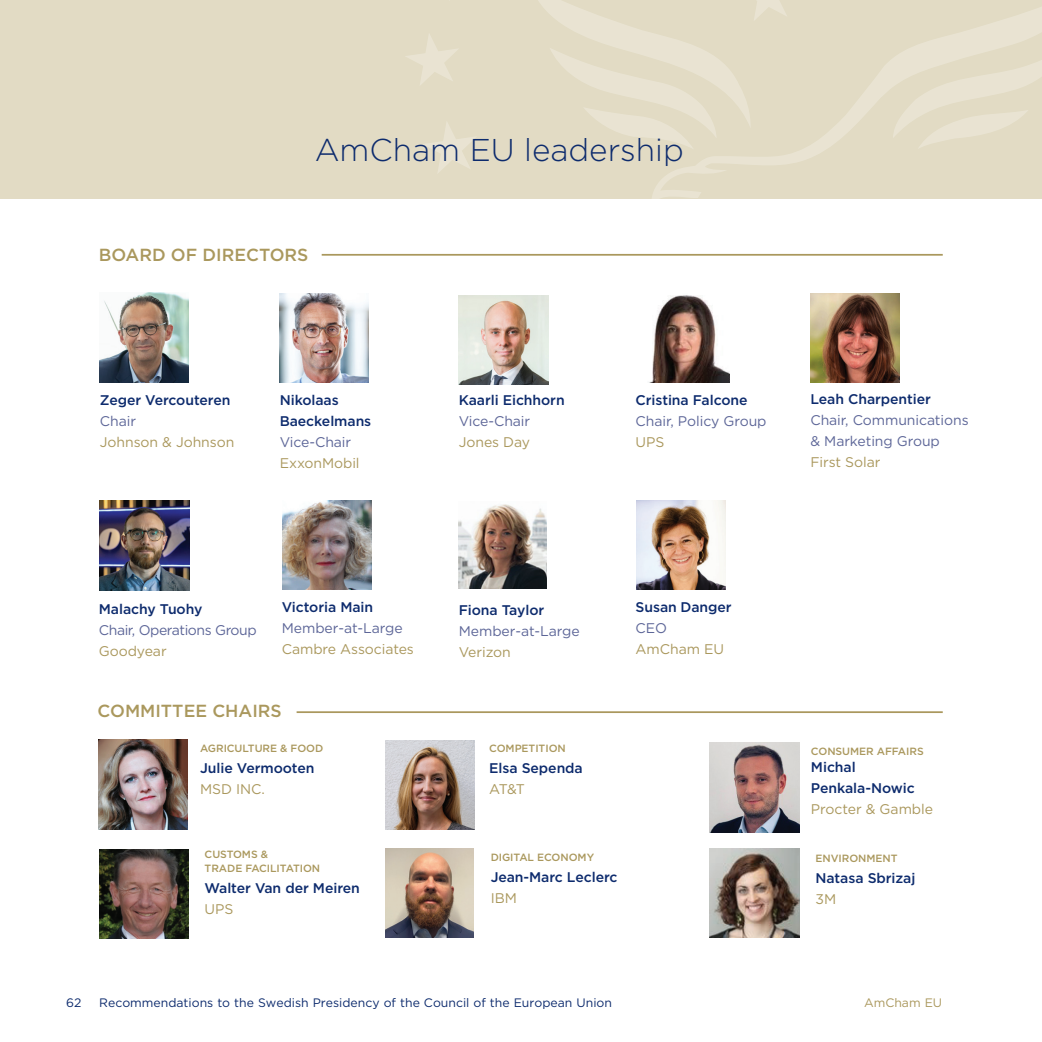
<style>
.page{position:relative;width:1042px;height:1042px;background:#fff}
.page>*{position:absolute;margin:0;border:0;box-sizing:border-box;transform-origin:0 0}
.t1{font:300 31.5px "Gotham";color:#0d2b6d}
.t2{font:500 17.5px "Gotham";color:#aa985d}
.t3{font:500 14px/21px "Gotham";letter-spacing:-.005em;color:#0d2b6d}
.t4{font:14px "Gotham";letter-spacing:-.005em;color:#aa985d}
.t5{font:14px/21px "Gotham";letter-spacing:-.005em;color:#5d6698}
.t6{font:14px "Gotham";letter-spacing:-.03em;color:#5d6698}
.t7{font:12.25px "Gotham";color:#0d2b6d}
.t8{font:12.25px "Gotham";color:#aa985d}
.t9{font:500 10.5px/14px "Gotham";letter-spacing:-.005em;color:#aa985d}
</style>
<div class="page">
<div style="left:0;top:0;width:1042px;height:198px;background:#e2dbc4"></div>
<img style="left:283px;top:500px;width:88px;height:89px">
<img style="left:636px;top:500px;width:89px;height:89px">
<svg style="left:651px;top:7px;width:391px;height:192px"></svg>
<svg style="left:893px;top:50px;width:149px;height:99px"></svg>
<svg style="left:406px;top:0;width:387px;height:174px"></svg>
<hr style="left:322px;top:254px;width:621px;height:2px;background:#aa985d">
<hr style="left:297px;top:711px;width:646px;height:2px;background:#aa985d">
<img style="left:100px;top:849px;width:88px;height:89px">
<img style="left:385px;top:740px;width:89px;height:89px">
<img style="left:810px;top:293px;width:90px;height:90px">
<img style="left:100px;top:293px;width:89px;height:90px">
<img style="left:459px;top:295px;width:89px;height:89px">
<img style="left:649px;top:295px;width:80px;height:88px">
<img style="left:99px;top:740px;width:89px;height:89px">
<img style="left:710px;top:848px;width:90px;height:90px">
<img style="left:385px;top:848px;width:88px;height:90px">
<img style="left:279px;top:293px;width:89px;height:90px">
<img style="left:459px;top:504px;width:88px;height:84px">
<img style="left:710px;top:742px;width:90px;height:90px">
<img style="left:99px;top:500px;width:91px;height:91px">
<h1 class="t1" style="left:315px;top:129px;width:371px">AmCham EU leadership</h1>
<p class="t2" style="left:99px;top:243px;width:211px">BOARD OF DIRECTORS</p>
<p class="t3" style="left:100px;top:390px;width:132px">Zeger Vercouteren</p>
<p class="t5" style="left:100px;top:411px;width:38px">Chair</p>
<p class="t4" style="left:100px;top:433px;width:136px">Johnson &amp; Johnson</p>
<p class="t3" style="left:280px;top:390px;width:93px">Nikolaas<br>Baeckelmans</p>
<p class="t5" style="left:280px;top:432px;width:73px">Vice-Chair</p>
<p class="t4" style="left:280px;top:454px;width:81px">ExxonMobil</p>
<p class="t3" style="left:459px;top:390px;width:107px">Kaarli Eichhorn</p>
<p class="t5" style="left:459px;top:411px;width:73px">Vice-Chair</p>
<p class="t4" style="left:459px;top:433px;width:73px">Jones Day</p>
<p class="t3" style="left:635px;top:390px;width:113px">Cristina Falcone</p>
<p class="t5" style="left:635px;top:411px;width:132px">Chair, Policy Group</p>
<p class="t4" style="left:635px;top:433px;width:30px">UPS</p>
<p class="t3" style="left:810px;top:388px;width:122px">Leah Charpentier</p>
<p class="t5" style="left:810px;top:409px;width:160px">Chair, Communications &amp; Marketing Group</p>
<p class="t4" style="left:810px;top:453px;width:71px">First Solar</p>
<p class="t3" style="left:99px;top:598px;width:105px">Malachy Tuohy</p>
<p class="t6" style="left:99px;top:621px;width:159px">Chair, Operations Group</p>
<p class="t4" style="left:99px;top:642px;width:69px">Goodyear</p>
<p class="t3" style="left:282px;top:596px;width:93px">Victoria Main</p>
<p class="t5" style="left:282px;top:617px;width:122px">Member-at-Large</p>
<p class="t4" style="left:282px;top:640px;width:134px">Cambre Associates</p>
<p class="t2" style="left:98px;top:699px;width:186px">COMMITTEE CHAIRS</p>
<p class="t9" style="left:200px;top:741px;width:125px">AGRICULTURE &amp; FOOD</p>
<p class="t3" style="left:200px;top:758px;width:116px">Julie Vermooten</p>
<p class="t4" style="left:200px;top:780px;width:66px">MSD INC.</p>
<p class="t9" style="left:205px;top:847px;width:117px">CUSTOMS &amp;<br>TRADE FACILITATION</p>
<p class="t3" style="left:205px;top:877px;width:157px">Walter Van der Meiren</p>
<p class="t4" style="left:205px;top:900px;width:30px">UPS</p>
<p class="t3" style="left:459px;top:599px;width:87px">Fiona Taylor</p>
<p class="t5" style="left:459px;top:620px;width:122px">Member-at-Large</p>
<p class="t4" style="left:459px;top:643px;width:53px">Verizon</p>
<p class="t3" style="left:635px;top:596px;width:98px">Susan Danger</p>
<p class="t5" style="left:635px;top:617px;width:33px">CEO</p>
<p class="t4" style="left:635px;top:640px;width:90px">AmCham EU</p>
<p class="t9" style="left:489px;top:741px;width:78px">COMPETITION</p>
<p class="t3" style="left:489px;top:757px;width:95px">Elsa Sependa</p>
<p class="t4" style="left:489px;top:780px;width:37px">AT&amp;T</p>
<p class="t9" style="left:491px;top:850px;width:105px">DIGITAL ECONOMY</p>
<p class="t3" style="left:491px;top:866px;width:128px">Jean-Marc Leclerc</p>
<p class="t4" style="left:491px;top:889px;width:28px">IBM</p>
<p class="t9" style="left:811px;top:743px;width:114px">CONSUMER AFFAIRS</p>
<p class="t3" style="left:811px;top:756px;width:105px">Michal<br>Penkala-Nowic</p>
<p class="t4" style="left:811px;top:800px;width:124px">Procter &amp; Gamble</p>
<p class="t9" style="left:815px;top:851px;width:84px">ENVIRONMENT</p>
<p class="t3" style="left:815px;top:867px;width:101px">Natasa Sbrizaj</p>
<p class="t4" style="left:815px;top:890px;width:22px">3M</p>
<p class="t7" style="left:66px;top:995px;width:17px">62</p>
<p class="t7" style="left:99px;top:995px;width:514px">Recommendations to the Swedish Presidency of the Council of the European Union</p>
<p class="t8" style="left:864px;top:995px;width:80px">AmCham EU</p>
</div>
